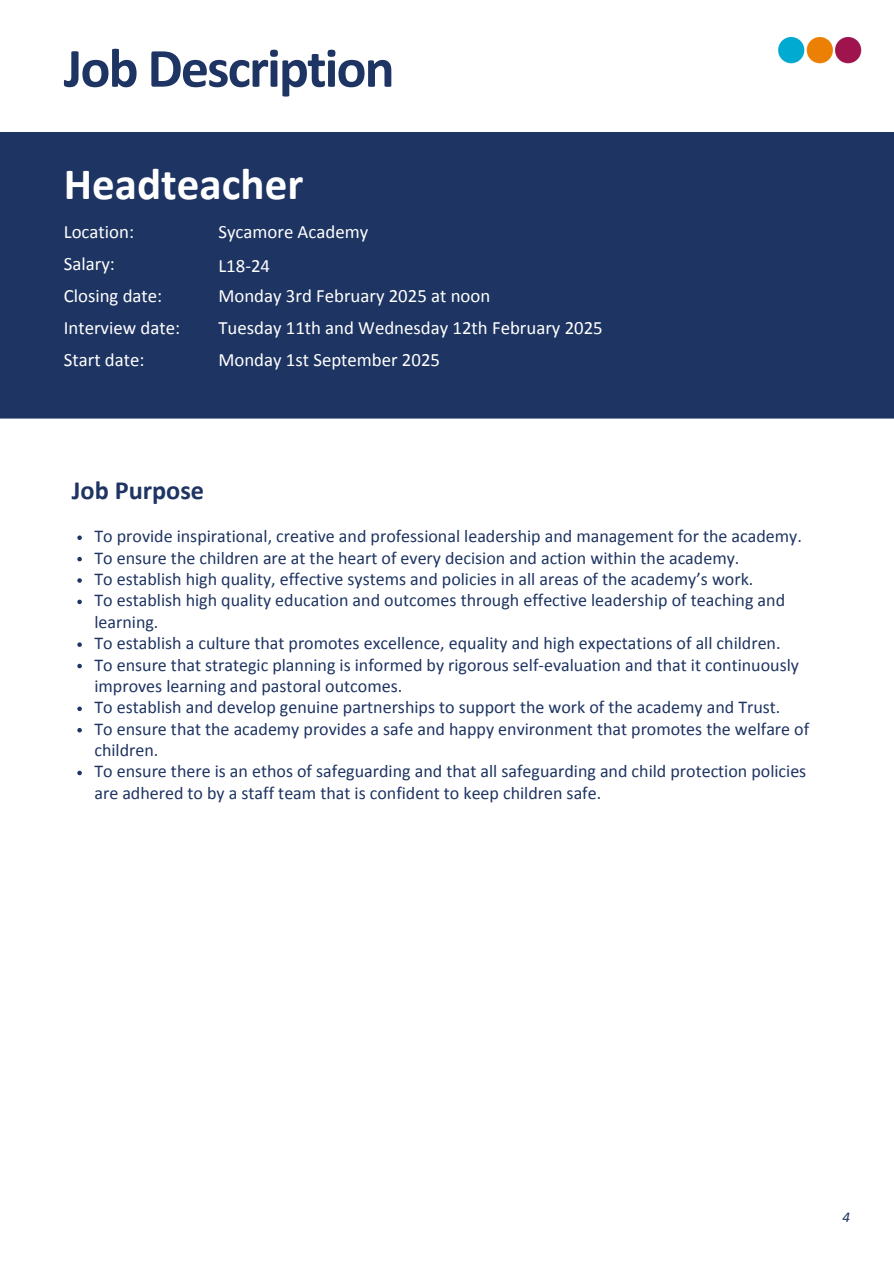
<style>
.page{position:relative;width:894px;height:1264px;background:#fff}
.page>*{position:absolute;margin:0;border:0;box-sizing:border-box;transform-origin:0 0}
.t1{font:700 55.8px "Calibri";letter-spacing:-.03em;color:#1e3462}
.t2{font:700 45px "Calibri";color:#fff}
.t3{font:700 26.25px "Calibri";color:#1e3462}
.t4{font:18.75px "Calibri";color:#fff}
.t5{font:18px/21.3px "Calibri";color:#1e3462}
.t6{font:italic 15px "Calibri";color:#1e3462}
</style>
<div class="page">
<img style="left:778px;top:37px;width:84px;height:27px">
<div style="left:0;top:132px;width:893px;height:286px;background:#1e3462"></div>
<svg style="left:77px;top:535px;width:5px;height:5px"></svg>
<svg style="left:77px;top:557px;width:5px;height:4px"></svg>
<svg style="left:77px;top:578px;width:5px;height:4px"></svg>
<svg style="left:77px;top:599px;width:5px;height:5px"></svg>
<svg style="left:77px;top:642px;width:5px;height:5px"></svg>
<svg style="left:77px;top:663px;width:5px;height:5px"></svg>
<svg style="left:77px;top:706px;width:5px;height:5px"></svg>
<svg style="left:77px;top:728px;width:5px;height:4px"></svg>
<svg style="left:77px;top:770px;width:5px;height:5px"></svg>
<h1 class="t1" style="left:64px;top:45px;width:332px">Job Description</h1>
<p class="t2" style="left:64px;top:165px;width:241px">Headteacher</p>
<h2 class="t4" style="left:64px;top:224px;width:72px">Location:</h2>
<p class="t4" style="left:64px;top:255px;width:53px">Salary:</p>
<p class="t4" style="left:64px;top:288px;width:100px">Closing date:</p>
<p class="t4" style="left:64px;top:320px;width:118px">Interview date:</p>
<h4 class="t4" style="left:64px;top:352px;width:82px">Start date:</h4>
<p class="t4" style="left:218px;top:224px;width:151px">Sycamore Academy</p>
<p class="t4" style="left:218px;top:257px;width:53px">L18-24</p>
<p class="t4" style="left:218px;top:288px;width:273px">Monday 3rd February 2025 at noon</p>
<p class="t4" style="left:218px;top:320px;width:386px">Tuesday 11th and Wednesday 12th February 2025</p>
<p class="t4" style="left:218px;top:352px;width:223px">Monday 1st September 2025</p>
<p class="t3" style="left:72px;top:479px;width:134px">Job Purpose</p>
<p class="t5" style="left:94px;top:527px;width:708px">To provide inspirational, creative and professional leadership and management for the academy.</p>
<h3 class="t5" style="left:94px;top:548px;width:646px">To ensure the children are at the heart of every decision and action within the academy.</h3>
<p class="t5" style="left:94px;top:570px;width:660px">To establish high quality, effective systems and policies in all areas of the academy’s work.</p>
<p class="t5" style="left:94px;top:591px;width:692px">To establish high quality education and outcomes through effective leadership of teaching and learning.</p>
<p class="t5" style="left:94px;top:634px;width:687px">To establish a culture that promotes excellence, equality and high expectations of all children.</p>
<p class="t5" style="left:94px;top:655px;width:706px">To ensure that strategic planning is informed by rigorous self-evaluation and that it continuously improves learning and pastoral outcomes.</p>
<p class="t5" style="left:94px;top:698px;width:687px">To establish and develop genuine partnerships to support the work of the academy and Trust.</p>
<p class="t5" style="left:94px;top:719px;width:716px">To ensure that the academy provides a safe and happy environment that promotes the welfare of children.</p>
<p class="t5" style="left:94px;top:762px;width:713px">To ensure there is an ethos of safeguarding and that all safeguarding and child protection policies are adhered to by a staff team that is confident to keep children safe.</p>
<p class="t6" style="left:842px;top:1210px;width:9px">4</p>
</div>
